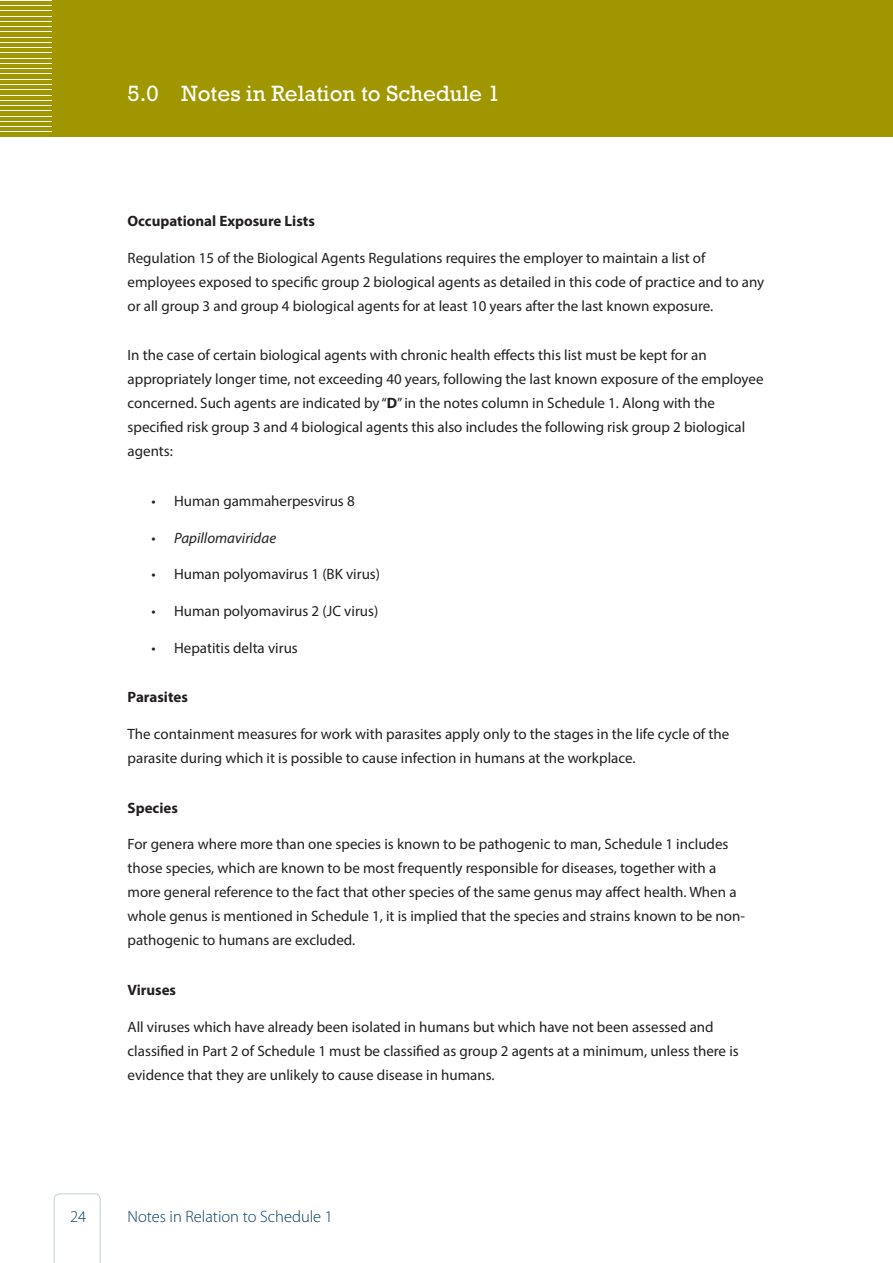
<style>
.page{position:relative;width:893px;height:1263px;background:#fff}
.page>*{position:absolute;margin:0;border:0;box-sizing:border-box;transform-origin:0 0}
.t1{font:22.5px "Rockwell Std";color:#fff}
.t2{font:300 16.5px "Myriad Pro";color:#003d68}
.Body_text_1{font:15px/24px "Myriad Pro";color:#231f20}
.Body_text_1-2{font:700 15px "Myriad Pro";color:#231f20}
.Body_text_1-3{font:italic 15px "Myriad Pro";color:#231f20}
.s1{font-weight:700}
.s2{font-style:normal}
</style>
<div class="page">
<svg style="left:54px;top:1194px;width:46px;height:69px"></svg>
<div style="left:0;top:0;width:893px;height:137px;background:#a09600"></div>
<hr style="left:0;top:0;width:52px;height:1px;background:#fff">
<hr style="left:0;top:5px;width:52px;height:1px;background:#fff">
<hr style="left:0;top:11px;width:52px;height:1px;background:#fff">
<hr style="left:0;top:16px;width:52px;height:1px;background:#fff">
<hr style="left:0;top:21px;width:52px;height:1px;background:#fff">
<hr style="left:0;top:26px;width:52px;height:1px;background:#fff">
<hr style="left:0;top:32px;width:52px;height:1px;background:#fff">
<hr style="left:0;top:37px;width:52px;height:1px;background:#fff">
<hr style="left:0;top:42px;width:52px;height:1px;background:#fff">
<hr style="left:0;top:47px;width:52px;height:1px;background:#fff">
<hr style="left:0;top:53px;width:52px;height:1px;background:#fff">
<hr style="left:0;top:58px;width:52px;height:1px;background:#fff">
<hr style="left:0;top:63px;width:52px;height:1px;background:#fff">
<hr style="left:0;top:68px;width:52px;height:1px;background:#fff">
<hr style="left:0;top:74px;width:52px;height:1px;background:#fff">
<hr style="left:0;top:79px;width:52px;height:1px;background:#fff">
<hr style="left:0;top:84px;width:52px;height:1px;background:#fff">
<hr style="left:0;top:89px;width:52px;height:1px;background:#fff">
<hr style="left:0;top:95px;width:52px;height:1px;background:#fff">
<hr style="left:0;top:100px;width:52px;height:1px;background:#fff">
<hr style="left:0;top:105px;width:52px;height:1px;background:#fff">
<hr style="left:0;top:110px;width:52px;height:1px;background:#fff">
<hr style="left:0;top:116px;width:52px;height:1px;background:#fff">
<hr style="left:0;top:121px;width:52px;height:1px;background:#fff">
<hr style="left:0;top:126px;width:52px;height:1px;background:#fff">
<hr style="left:0;top:131px;width:52px;height:1px;background:#fff">
<p class="t1" style="left:128px;top:81px;width:374px">5.0 Notes in Relation to Schedule 1</p>
<p class="Body_text_1-2" style="left:128px;top:211px;width:189px">Occupational Exposure Lists</p>
<p class="Body_text_1" style="left:128px;top:245px;width:638px">Regulation 15 of the Biological Agents Regulations requires the employer to maintain a list of employees exposed to specific group 2 biological agents as detailed in this code of practice and to any or all group 3 and group 4 biological agents for at least 10 years after the last known exposure.</p>
<p class="Body_text_1" style="left:128px;top:343px;width:637px">In the case of certain biological agents with chronic health effects this list must be kept for an appropriately longer time, not exceeding 40 years, following the last known exposure of the employee concerned. Such agents are indicated by “<span class="s1">D</span>” in the notes column in Schedule 1. Along with the specified risk group 3 and 4 biological agents this also includes the following risk group 2 biological agents:</p>
<p class="Body_text_1" style="left:152px;top:488px;width:205px">• Human gammaherpesvirus 8</p>
<p class="Body_text_1-3" style="left:152px;top:528px;width:126px"><span class="s2">•</span> Papillomaviridae</p>
<p class="Body_text_1" style="left:152px;top:562px;width:230px">• Human polyomavirus 1 (BK virus)</p>
<p class="Body_text_1" style="left:152px;top:599px;width:228px">• Human polyomavirus 2 (JC virus)</p>
<p class="Body_text_1" style="left:152px;top:636px;width:148px">• Hepatitis delta virus</p>
<p class="Body_text_1-2" style="left:128px;top:687px;width:62px">Parasites</p>
<p class="Body_text_1" style="left:128px;top:722px;width:603px">The containment measures for work with parasites apply only to the stages in the life cycle of the parasite during which it is possible to cause infection in humans at the workplace.</p>
<p class="Body_text_1-2" style="left:128px;top:798px;width:52px">Species</p>
<p class="Body_text_1" style="left:128px;top:832px;width:619px">For genera where more than one species is known to be pathogenic to man, Schedule 1 includes those species, which are known to be most frequently responsible for diseases, together with a more general reference to the fact that other species of the same genus may affect health. When a whole genus is mentioned in Schedule 1, it is implied that the species and strains known to be non&shy;pathogenic to humans are excluded.</p>
<p class="Body_text_1-2" style="left:128px;top:980px;width:50px">Viruses</p>
<p class="Body_text_1" style="left:128px;top:1014px;width:613px">All viruses which have already been isolated in humans but which have not been assessed and classified in Part 2 of Schedule 1 must be classified as group 2 agents at a minimum, unless there is evidence that they are unlikely to cause disease in humans.</p>
<p class="t2" style="left:70px;top:1207px;width:18px">24</p>
<p class="t2" style="left:128px;top:1207px;width:207px">Notes in Relation to Schedule 1</p>
</div>
